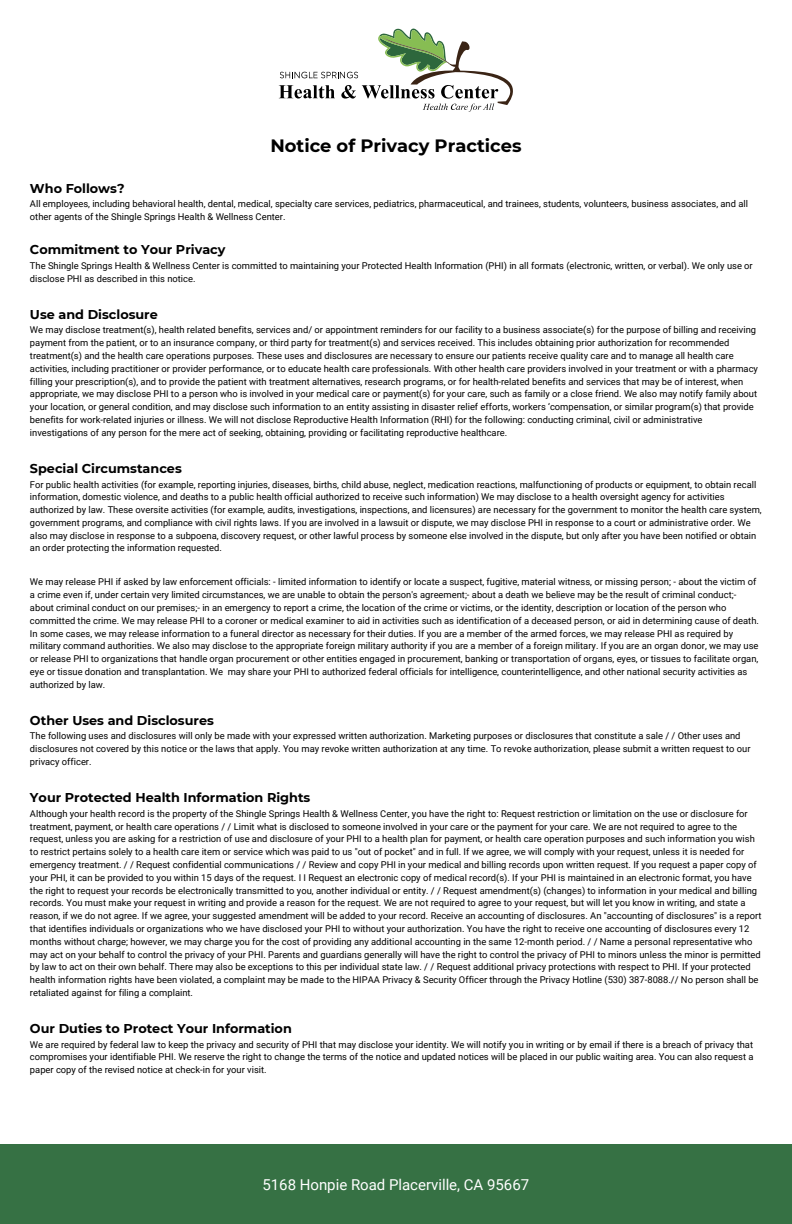
<style>
.page{position:relative;width:792px;height:1224px;background:#fff}
.page>*{position:absolute;margin:0;border:0;box-sizing:border-box;transform-origin:0 0}
.t1{font:700 17.9px "Montserrat";color:#000}
.t2{font:15px "Roboto";color:#fff}
.t3{font:700 12.8px "Montserrat";color:#000}
.t4{font:9.4px/12.8px "Roboto";color:#000}
</style>
<div class="page">
<div style="left:0;top:1145px;width:792px;height:79px;background:#367144"></div>
<svg style="left:279px;top:29px;width:234px;height:83px"></svg>
<h1 class="t1" style="left:270px;top:134px;width:253px">Notice of Privacy Practices</h1>
<p class="t3" style="left:30px;top:180px;width:96px">Who Follows?</p>
<p class="t4" style="left:30px;top:198px;width:720px">All employees, including behavioral health, dental, medical, specialty care services, pediatrics, pharmaceutical, and trainees, students, volunteers, business associates, and all other agents of the Shingle Springs Health &amp; Wellness Center.</p>
<p class="t3" style="left:30px;top:242px;width:197px">Commitment to Your Privacy</p>
<p class="t4" style="left:30px;top:259px;width:724px">The Shingle Springs Health &amp; Wellness Center is committed to maintaining your Protected Health Information (PHI) in all formats (electronic, written, or verbal). We only use or disclose PHI as described in this notice.</p>
<p class="t3" style="left:30px;top:306px;width:129px">Use and Disclosure</p>
<p class="t4" style="left:30px;top:324px;width:730px">We may disclose treatment(s), health related benefits, services and/ or appointment reminders for our facility to a business associate(s) for the purpose of billing and receiving payment from the patient, or to an insurance company, or third party for treatment(s) and services received. This includes obtaining prior authorization for recommended treatment(s) and the health care operations purposes. These uses and disclosures are necessary to ensure our patients receive quality care and to manage all health care activities, including practitioner or provider performance, or to educate health care professionals. With other health care providers involved in your treatment or with a pharmacy filling your prescription(s), and to provide the patient with treatment alternatives, research programs, or for health-related benefits and services that may be of interest, when appropriate, we may disclose PHI to a person who is involved in your medical care or payment(s) for your care, such as family or a close friend. We also may notify family about your location, or general condition, and may disclose such information to an entity assisting in disaster relief efforts, workers ‘compensation, or similar program(s) that provide benefits for work-related injuries or illness. We will not disclose Reproductive Health Information (RHI) for the following: conducting criminal, civil or administrative investigations of any person for the mere act of seeking, obtaining, providing or facilitating reproductive healthcare.</p>
<p class="t3" style="left:30px;top:460px;width:153px">Special Circumstances</p>
<p class="t4" style="left:30px;top:478px;width:733px">For public health activities (for example, reporting injuries, diseases, births, child abuse, neglect, medication reactions, malfunctioning of products or equipment, to obtain recall information, domestic violence, and deaths to a public health official authorized to receive such information) We may disclose to a health oversight agency for activities authorized by law. These oversite activities (for example, audits, investigations, inspections, and licensures) are necessary for the government to monitor the health care system, government programs, and compliance with civil rights laws. If you are involved in a lawsuit or dispute, we may disclose PHI in response to a court or administrative order. We also may disclose in response to a subpoena, discovery request, or other lawful process by someone else involved in the dispute, but only after you have been notified or obtain an order protecting the information requested.</p>
<p class="t4" style="left:30px;top:576px;width:731px">We may release PHI if asked by law enforcement officials: - limited information to identify or locate a suspect, fugitive, material witness, or missing person; - about the victim of a crime even if, under certain very limited circumstances, we are unable to obtain the person's agreement;- about a death we believe may be the result of criminal conduct;- about criminal conduct on our premises;- in an emergency to report a crime, the location of the crime or victims, or the identity, description or location of the person who committed the crime. We may release PHI to a coroner or medical examiner to aid in activities such as identification of a deceased person, or aid in determining cause of death.<br>In some cases, we may release information to a funeral director as necessary for their duties. If you are a member of the armed forces, we may release PHI as required by military command authorities. We also may disclose to the appropriate foreign military authority if you are a member of a foreign military. If you are an organ donor, we may use or release PHI to organizations that handle organ procurement or other entities engaged in procurement, banking or transportation of organs, eyes, or tissues to facilitate organ, eye or tissue donation and transplantation. We may share your PHI to authorized federal officials for intelligence, counterintelligence, and other national security activities as authorized by law.</p>
<p class="t3" style="left:30px;top:712px;width:185px">Other Uses and Disclosures</p>
<p class="t4" style="left:30px;top:730px;width:722px">The following uses and disclosures will only be made with your expressed written authorization. Marketing purposes or disclosures that constitute a sale / / Other uses and disclosures not covered by this notice or the laws that apply. You may revoke written authorization at any time. To revoke authorization, please submit a written request to our privacy officer.</p>
<p class="t3" style="left:30px;top:790px;width:282px">Your Protected Health Information Rights</p>
<p class="t4" style="left:30px;top:807px;width:733px">Although your health record is the property of the Shingle Springs Health &amp; Wellness Center, you have the right to: Request restriction or limitation on the use or disclosure for treatment, payment, or health care operations / / Limit what is disclosed to someone involved in your care or the payment for your care. We are not required to agree to the request, unless you are asking for a restriction of use and disclosure of your PHI to a health plan for payment, or health care operation purposes and such information you wish to restrict pertains solely to a health care item or service which was paid to us "out of pocket" and in full. If we agree, we will comply with your request, unless it is needed for emergency treatment. / / Request confidential communications / / Review and copy PHI in your medical and billing records upon written request. If you request a paper copy of your PHI, it can be provided to you within 15 days of the request. I I Request an electronic copy of medical record(s). If your PHI is maintained in an electronic format, you have the right to request your records be electronically transmitted to you, another individual or entity. / / Request amendment(s) (changes) to information in your medical and billing records. You must make your request in writing and provide a reason for the request. We are not required to agree to your request, but will let you know in writing, and state a reason, if we do not agree. If we agree, your suggested amendment will be added to your record. Receive an accounting of disclosures. An "accounting of disclosures" is a report that identifies individuals or organizations who we have disclosed your PHI to without your authorization. You have the right to receive one accounting of disclosures every 12 months without charge; however, we may charge you for the cost of providing any additional accounting in the same 12-month period. / / Name a personal representative who may act on your behalf to control the privacy of your PHI. Parents and guardians generally will have the right to control the privacy of PHI to minors unless the minor is permitted by law to act on their own behalf. There may also be exceptions to this per individual state law. / / Request additional privacy protections with respect to PHI. If your protected health information rights have been violated, a complaint may be made to the HIPAA Privacy &amp; Security Officer through the Privacy Hotline (530) 387-8088.// No person shall be retaliated against for filing a complaint.</p>
<p class="t3" style="left:30px;top:1021px;width:263px">Our Duties to Protect Your Information</p>
<p class="t4" style="left:30px;top:1038px;width:725px;text-align:justify">We are required by federal law to keep the privacy and security of PHI that may disclose your identity. We will notify you in writing or by email if there is a breach of privacy that compromises your identifiable PHI. We reserve the right to change the terms of the notice and updated notices will be placed in our public waiting area. You can also request a paper copy of the revised notice at check-in for your visit.</p>
<p class="t2" style="left:262px;top:1176px;width:268px">5168 Honpie Road Placerville, CA 95667</p>
</div>
